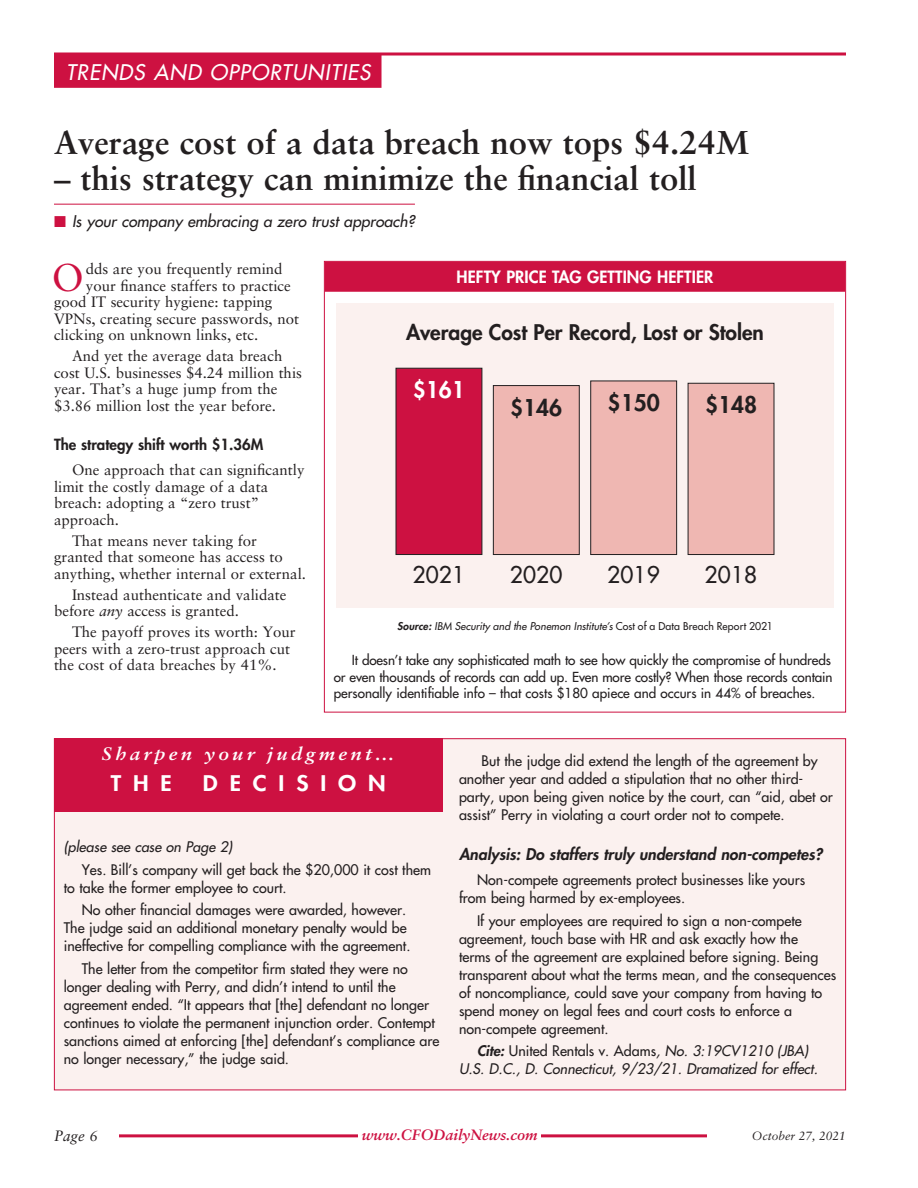
<style>
.page{position:relative;width:918px;height:1188px;background:#fff}
.page>*{position:absolute;margin:0;border:0;box-sizing:border-box;transform-origin:0 0}
._1a_Copy-drop_charac{font:38.7px "Sabon";color:#cd1141}
.Major_Headline{font:700 33px "Sabon";color:#231f20}
.t1{font:22.5px "Futura";letter-spacing:.01em;color:#231f20}
.t2{font:800 22.5px "Futura";color:#231f20}
.t3{font:800 22.5px "Futura";color:#fff}
.t4{font:800 21px "Futura";color:#231f20}
.Department_Head{font:italic 21px "Futura";letter-spacing:.05em;color:#fff}
.t5{font:800 21px "Futura";letter-spacing:.515em;color:#fff;scale:1.1 1}
.t6{font:italic 700 18px "Sabon";letter-spacing:.165em;color:#fff;scale:1.1 1}
._9__sidebar_cap{font:800 16.5px "Futura";letter-spacing:.005em;color:#fff}
._8__Sidebar_sub-head{font:italic 800 15.75px "Futura";color:#231f20}
.Kicker__Story{font:italic 15.75px "Futura";color:#231f20}
._1___Copy{font:15px/16.5px "Sabon";color:#231f20}
._1a_Copy-drop_charac-2{font:15px "Sabon";color:#231f20}
._4__credit{font:15px/16.5px "Sabon";color:#231f20}
._2__Copy_Sub-Head{font:800 15px "Futura";color:#231f20}
.t7{font:italic 700 15px "Sabon";color:#cd1141}
.t8{font:italic 15px "Sabon";color:#231f20}
._5__Sidebar_Copy{font:14.25px/18px "Futura";color:#231f20}
._6a_Sidebar_Source{font:italic 14.25px/18px "Futura";color:#231f20;text-align:center}
._5__Sidebar_Copy-2{font:italic 14.25px "Futura";color:#231f20}
.Box_Copy{font:13.5px/16.5px "Futura";color:#231f20;text-align:justify}
.t9{font:italic 12px "Sabon";color:#231f20}
.t10{font:italic 10.5px "Futura";letter-spacing:.005em;color:#231f20}
.s1{color:#cd1141}
.s2{font-style:italic}
.s3{font-weight:800}
.s4{font-style:normal}
</style>
<div class="page">
<div style="left:54px;top:55px;width:328px;height:33px;background:#cd1141"></div>
<div style="left:54px;top:739px;width:792px;height:351px;background:#fbf1ef"></div>
<hr style="left:54px;top:204px;width:361px;height:1px;background:#cd1141">
<div style="left:325px;top:262px;width:520px;height:30px;background:#cd1141"></div>
<div style="left:54px;top:738px;width:388px;height:73px;background:#cd1141"></div>
<svg style="left:54px;top:52px;width:792px;height:4px;background:#d63f66"></svg>
<hr style="left:54px;top:1134px;width:792px;height:3px;background:#cd1141">
<div style="left:54px;top:1120px;width:64px;height:30px;background:#fff"></div>
<div style="left:708px;top:1120px;width:138px;height:30px;background:#fff"></div>
<div style="left:358px;top:1123px;width:183px;height:21px;background:#fff"></div>
<div style="left:336px;top:303px;width:498px;height:304px;background:#fbf1ef"></div>
<div style="left:396px;top:368px;width:86px;height:187px;background:#cd1141;border:1px solid #231f20"></div>
<div style="left:493px;top:385px;width:87px;height:170px;background:#efb7b2;border:1px solid #231f20"></div>
<div style="left:590px;top:381px;width:87px;height:174px;background:#efb7b2;border:1px solid #231f20"></div>
<div style="left:688px;top:383px;width:86px;height:172px;background:#efb7b2;border:1px solid #231f20"></div>
<p class="Department_Head" style="left:66px;top:59px;width:306px">TRENDS AND OPPORTUNITIES</p>
<p class="Major_Headline" style="left:54px;top:122px;width:697px">Average cost of a data breach now tops $4.24M</p>
<p class="Major_Headline" style="left:54px;top:158px;width:644px">– this strategy can minimize the financial toll</p>
<p class="Kicker__Story" style="left:54px;top:211px;width:362px"><span class="s1">■</span> Is your company embracing a zero trust approach?</p>
<p class="_9__sidebar_cap" style="left:457px;top:266px;width:258px">HEFTY PRICE TAG GETTING HEFTIER</p>
<p class="_1a_Copy-drop_charac" style="left:52px;top:254px;width:34px">O</p>
<p class="_1a_Copy-drop_charac-2" style="left:86px;top:260px;width:198px">dds are you frequently remind</p>
<p class="_1a_Copy-drop_charac-2" style="left:86px;top:276px;width:207px">your finance staffers to practice</p>
<p class="_1a_Copy-drop_charac-2" style="left:54px;top:293px;width:220px">good IT security hygiene: tapping</p>
<p class="_1a_Copy-drop_charac-2" style="left:54px;top:309px;width:247px">VPNs, creating secure passwords, not</p>
<p class="_1a_Copy-drop_charac-2" style="left:54px;top:326px;width:206px">clicking on unknown links, etc.</p>
<p class="_1___Copy" style="left:54px;top:347px;width:250px;text-indent:18px">And yet the average data breach cost U.S. businesses $4.24 million this year. That’s a huge jump from the $3.86 million lost the year before.</p>
<p class="_2__Copy_Sub-Head" style="left:54px;top:435px;width:211px">The strategy shift worth $1.36M</p>
<p class="_1___Copy" style="left:54px;top:461px;width:252px;text-indent:18px">One approach that can significantly limit the costly damage of a data breach: adopting a “zero trust” approach.</p>
<p class="_1___Copy" style="left:54px;top:532px;width:254px;text-indent:18px">That means never taking for granted that someone has access to anything, whether internal or external.</p>
<p class="_1___Copy" style="left:54px;top:586px;width:234px;text-indent:18px">Instead authenticate and validate before <span class="s2">any</span> access is granted.</p>
<p class="_4__credit" style="left:54px;top:623px;width:243px;text-indent:18px">The payoff proves its worth: Your peers with a zero-trust approach cut the cost of data breaches by 41%.</p>
<p class="t4" style="left:406px;top:319px;width:359px">Average Cost Per Record, Lost or Stolen</p>
<p class="t3" style="left:413px;top:376px;width:54px">$161</p>
<p class="t2" style="left:608px;top:389px;width:54px">$150</p>
<p class="t2" style="left:705px;top:391px;width:54px">$148</p>
<p class="t2" style="left:510px;top:393px;width:54px">$146</p>
<p class="t1" style="left:705px;top:560px;width:54px">2018</p>
<p class="t1" style="left:607px;top:560px;width:54px">2019</p>
<p class="t1" style="left:412px;top:560px;width:54px">2021</p>
<p class="t1" style="left:510px;top:560px;width:54px">2020</p>
<p class="t10" style="left:397px;top:620px;width:377px"><span class="s3">Source:</span> IBM Security and the Ponemon Institute’s <span class="s4">Cost of a Data Breach Report 2021</span></p>
<p class="Box_Copy" style="left:334px;top:652px;width:500px;text-indent:18px">It doesn’t take any sophisticated math to see how quickly the compromise of hundreds or even thousands of records can add up. Even more costly? When those records contain personally identifiable info – that costs $180 apiece and occurs in 44% of breaches.</p>
<p class="t6" style="left:102px;top:743px;width:268px">Sharpen your judgment…</p>
<p class="t5" style="left:111px;top:769px;width:57px">THE</p>
<p class="t5" style="left:203px;top:769px;width:168px">DECISION</p>
<p class="_5__Sidebar_Copy-2" style="left:64px;top:838px;width:170px">(please see case on Page 2)</p>
<p class="_5__Sidebar_Copy" style="left:64px;top:860px;width:369px;text-indent:18px">Yes. Bill’s company will get back the $20,000 it cost them to take the former employee to court.</p>
<p class="_5__Sidebar_Copy" style="left:64px;top:901px;width:348px;text-indent:18px">No other financial damages were awarded, however.<br>The judge said an additional monetary penalty would be ineffective for compelling compliance with the agreement.</p>
<p class="_5__Sidebar_Copy" style="left:64px;top:959px;width:377px;text-indent:18px">The letter from the competitor firm stated they were no longer dealing with Perry, and didn’t intend to until the agreement ended. “It appears that [the] defendant no longer continues to violate the permanent injunction order. Contempt sanctions aimed at enforcing [the] defendant’s compliance are no longer necessary,” the judge said.</p>
<p class="_5__Sidebar_Copy" style="left:459px;top:752px;width:375px;text-indent:23px">But the judge did extend the length of the agreement by another year and added a stipulation that no other third&shy;party, upon being given notice by the court, can “aid, abet or assist” Perry in violating a court order not to compete.</p>
<p class="_8__Sidebar_sub-head" style="left:459px;top:844px;width:365px">Analysis: Do staffers truly understand non-competes?</p>
<p class="_5__Sidebar_Copy" style="left:459px;top:871px;width:348px;text-indent:18px">Non-compete agreements protect businesses like yours from being harmed by ex-employees.</p>
<p class="_5__Sidebar_Copy" style="left:459px;top:912px;width:379px;text-indent:18px">If your employees are required to sign a non-compete agreement, touch base with HR and ask exactly how the<br>terms of the agreement are explained before signing. Being transparent about what the terms mean, and the consequences of noncompliance, could save your company from having to spend money on legal fees and court costs to enforce a non-compete agreement.</p>
<p class="_6a_Sidebar_Source" style="left:459px;top:1042px;width:360px"><span class="s3">Cite:</span> <span class="s4">United Rentals v. Adams</span>, No. 3:19CV1210 (JBA)<br>U.S. D.C., D. Connecticut, 9/23/21. Dramatized for effect.</p>
<p class="t8" style="left:54px;top:1127px;width:45px">Page 6</p>
<p class="t7" style="left:362px;top:1125px;width:177px">www.CFODailyNews.com</p>
<p class="t9" style="left:752px;top:1129px;width:96px">October 27, 2021</p>
</div>
